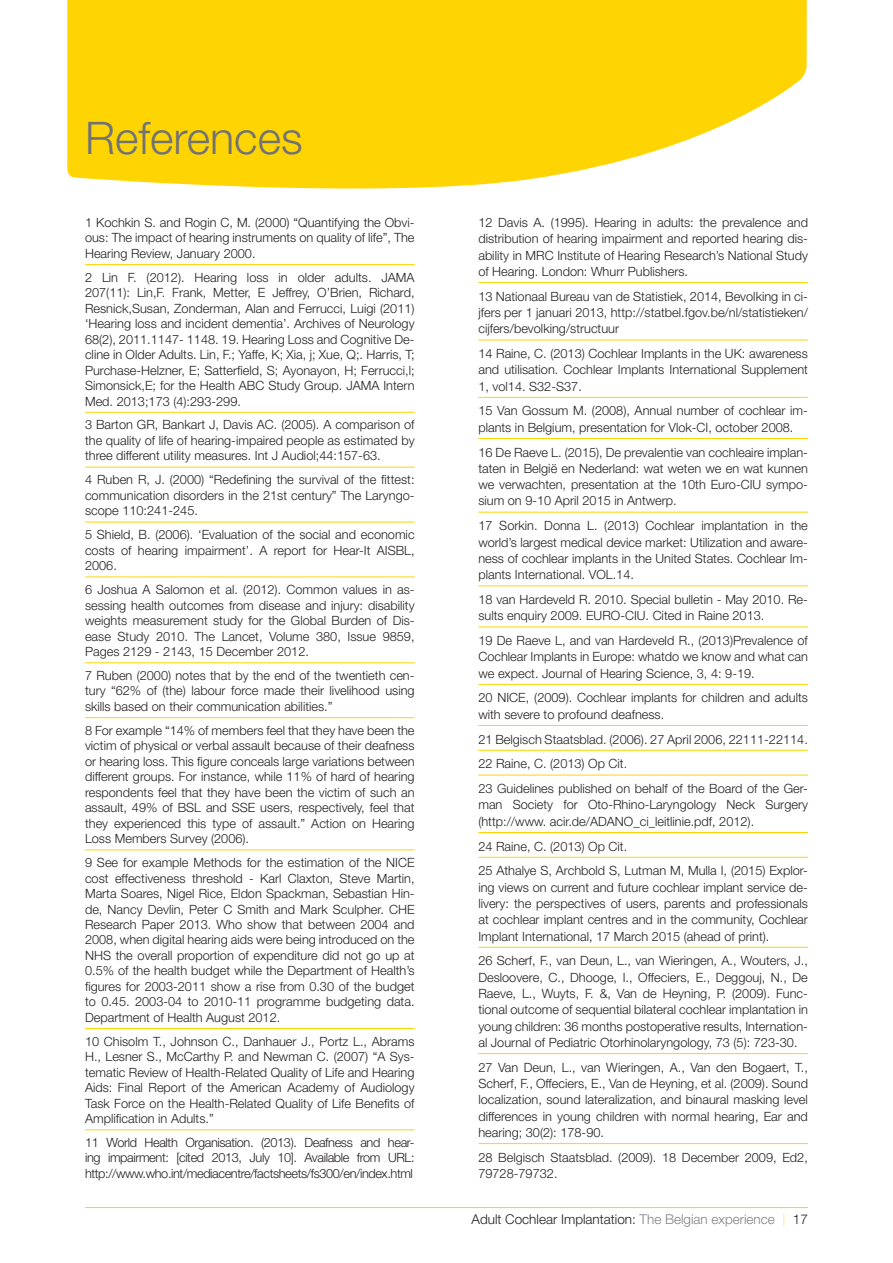
<style>
.page{position:relative;width:893px;height:1263px;background:#fff}
.page>*{position:absolute;margin:0;border:0;box-sizing:border-box;transform-origin:0 0}
.Platte_tekst{font:300 45px "Helvetica Neue";color:#717275}
.t1{font:300 13.5px "Helvetica Neue";color:#231f20}
.Platte_tekst-2{font:300 12.75px/15.5px "Helvetica Neue";color:#231f20;text-align:justify}
.s1{color:#808285}
.s2{color:#ffe480}
</style>
<div class="page">
<hr style="left:85px;top:1207px;width:723px;height:1px;background:#fed503">
<svg style="left:67px;top:0;width:740px;height:189px;background:#fed91e"></svg>
<hr style="left:85px;top:264px;width:330px;height:1px;background:#fed503">
<hr style="left:85px;top:412px;width:330px;height:1px;background:#fed503">
<hr style="left:85px;top:467px;width:330px;height:1px;background:#fed503">
<hr style="left:85px;top:522px;width:330px;height:1px;background:#fed503">
<hr style="left:85px;top:577px;width:330px;height:1px;background:#fed503">
<hr style="left:85px;top:662px;width:330px;height:1px;background:#fed503">
<hr style="left:85px;top:717px;width:330px;height:1px;background:#fed503">
<hr style="left:85px;top:849px;width:330px;height:1px;background:#fed503">
<hr style="left:85px;top:1028px;width:330px;height:1px;background:#fed503">
<hr style="left:85px;top:1129px;width:330px;height:1px;background:#fed503">
<hr style="left:478px;top:282px;width:330px;height:1px;background:#fed503">
<hr style="left:478px;top:340px;width:330px;height:1px;background:#fed503">
<hr style="left:478px;top:397px;width:330px;height:1px;background:#fed503">
<hr style="left:478px;top:438px;width:330px;height:1px;background:#fed503">
<hr style="left:478px;top:512px;width:330px;height:1px;background:#fed503">
<hr style="left:478px;top:585px;width:330px;height:1px;background:#fed503">
<hr style="left:478px;top:627px;width:330px;height:1px;background:#fed503">
<hr style="left:478px;top:684px;width:330px;height:1px;background:#fed503">
<hr style="left:478px;top:725px;width:330px;height:1px;background:#fed503">
<hr style="left:478px;top:750px;width:330px;height:1px;background:#fed503">
<hr style="left:478px;top:775px;width:330px;height:1px;background:#fed503">
<hr style="left:478px;top:832px;width:330px;height:1px;background:#fed503">
<hr style="left:478px;top:857px;width:330px;height:1px;background:#fed503">
<hr style="left:478px;top:947px;width:330px;height:1px;background:#fed503">
<hr style="left:478px;top:1053px;width:330px;height:1px;background:#fed503">
<hr style="left:478px;top:1143px;width:330px;height:1px;background:#fed503">
<p class="Platte_tekst" style="left:85px;top:111px;width:219px">References</p>
<p class="Platte_tekst-2" style="left:85px;top:214px;width:331px">1 Kochkin S. and Rogin C, M. (2000) “Quantifying the Obvi&shy;ous: The impact of hearing instruments on quality of life”, The Hearing Review, January 2000.</p>
<p class="Platte_tekst-2" style="left:85px;top:269px;width:331px">2 Lin F. (2012). Hearing loss in older adults. JAMA 207(11): Lin,F. Frank, Metter, E Jeffrey, O’Brien, Richard, Resnick,Susan, Zonderman, Alan and Ferrucci, Luigi (2011) ‘Hearing loss and incident dementia’. Archives of Neurology 68(2), 2011.1147- 1148. 19. Hearing Loss and Cognitive De&shy;cline in Older Adults. Lin, F.; Yaffe, K; Xia, j; Xue, Q;. Harris, T; Purchase-Helzner, E; Satterfield, S; Ayonayon, H; Ferrucci,l; Simonsick,E; for the Health ABC Study Group. JAMA Intern Med. 2013;173 (4):293-299.</p>
<p class="Platte_tekst-2" style="left:85px;top:417px;width:331px">3 Barton GR, Bankart J, Davis AC. (2005). A comparison of the quality of life of hearing-impaired people as estimated by three different utility measures. Int J Audiol;44:157-63.</p>
<p class="Platte_tekst-2" style="left:85px;top:472px;width:331px">4 Ruben R, J. (2000) “Redefining the survival of the fittest: communication disorders in the 21st century” The Laryngo&shy;scope 110:241-245.</p>
<p class="Platte_tekst-2" style="left:85px;top:527px;width:331px">5 Shield, B. (2006). ‘Evaluation of the social and economic costs of hearing impairment’. A report for Hear-It AISBL, 2006.</p>
<p class="Platte_tekst-2" style="left:85px;top:582px;width:331px">6 Joshua A Salomon et al. (2012). Common values in as&shy;sessing health outcomes from disease and injury: disability weights measurement study for the Global Burden of Dis&shy;ease Study 2010. The Lancet, Volume 380, Issue 9859, Pages 2129 - 2143, 15 December 2012.</p>
<p class="Platte_tekst-2" style="left:85px;top:667px;width:331px">7 Ruben (2000) notes that by the end of the twentieth cen&shy;tury “62% of (the) labour force made their livelihood using skills based on their communication abilities.”</p>
<p class="Platte_tekst-2" style="left:85px;top:722px;width:331px">8 For example “14% of members feel that they have been the victim of physical or verbal assault because of their deafness or hearing loss. This figure conceals large variations between different groups. For instance, while 11% of hard of hearing respondents feel that they have been the victim of such an assault, 49% of BSL and SSE users, respectively, feel that they experienced this type of assault.” Action on Hearing Loss Members Survey (2006).</p>
<p class="Platte_tekst-2" style="left:85px;top:854px;width:331px">9 See for example Methods for the estimation of the NICE cost effectiveness threshold - Karl Claxton, Steve Martin, Marta Soares, Nigel Rice, Eldon Spackman, Sebastian Hin&shy;de, Nancy Devlin, Peter C Smith and Mark Sculpher. CHE Research Paper 2013. Who show that between 2004 and 2008, when digital hearing aids were being introduced on the NHS the overall proportion of expenditure did not go up at 0.5% of the health budget while the Department of Health’s figures for 2003-2011 show a rise from 0.30 of the budget to 0.45. 2003-04 to 2010-11 programme budgeting data.<br>Department of Health August 2012.</p>
<p class="Platte_tekst-2" style="left:85px;top:1033px;width:331px">10 Chisolm T., Johnson C., Danhauer J., Portz L., Abrams H., Lesner S., McCarthy P. and Newman C. (2007) “A Sys&shy;tematic Review of Health-Related Quality of Life and Hearing Aids: Final Report of the American Academy of Audiology Task Force on the Health-Related Quality of Life Benefits of Amplification in Adults.”</p>
<p class="Platte_tekst-2" style="left:85px;top:1134px;width:331px">11 World Health Organisation. (2013). Deafness and hear&shy;ing impairment: [cited 2013, July 10]. Available from URL: http://www.who.int/mediacentre/factsheets/fs300/en/index.html</p>
<p class="Platte_tekst-2" style="left:478px;top:214px;width:331px;line-height:16.4px">12 Davis A. (1995). Hearing in adults: the prevalence and distribution of hearing impairment and reported hearing dis&shy;ability in MRC Institute of Hearing Research’s National Study of Hearing. London: Whurr Publishers.</p>
<p class="Platte_tekst-2" style="left:478px;top:288px;width:331px;line-height:16.4px">13 Nationaal Bureau van de Statistiek, 2014, Bevolking in ci&shy;jfers per 1 januari 2013, http://statbel.fgov.be/nl/statistieken/ cijfers/bevolking/structuur</p>
<p class="Platte_tekst-2" style="left:478px;top:345px;width:331px;line-height:16.4px">14 Raine, C. (2013) Cochlear Implants in the UK: awareness and utilisation. Cochlear Implants International Supplement 1, vol14. S32-S37.</p>
<p class="Platte_tekst-2" style="left:478px;top:402px;width:331px;line-height:16.4px">15 Van Gossum M. (2008), Annual number of cochlear im&shy;plants in Belgium, presentation for Vlok-CI, october 2008.</p>
<p class="Platte_tekst-2" style="left:478px;top:443px;width:331px;line-height:16.4px">16 De Raeve L. (2015), De prevalentie van cochleaire implan&shy;taten in België en Nederland: wat weten we en wat kunnen we verwachten, presentation at the 10th Euro-CIU sympo&shy;sium on 9-10 April 2015 in Antwerp.</p>
<p class="Platte_tekst-2" style="left:478px;top:517px;width:331px;line-height:16.4px">17 Sorkin. Donna L. (2013) Cochlear implantation in the world’s largest medical device market: Utilization and aware&shy;ness of cochlear implants in the United States. Cochlear Im&shy;plants International. VOL.14.</p>
<p class="Platte_tekst-2" style="left:478px;top:591px;width:331px;line-height:16.4px">18 van Hardeveld R. 2010. Special bulletin - May 2010. Re&shy;sults enquiry 2009. EURO-CIU. Cited in Raine 2013.</p>
<p class="Platte_tekst-2" style="left:478px;top:632px;width:331px;line-height:16.4px">19 De Raeve L, and van Hardeveld R., (2013)Prevalence of Cochlear Implants in Europe: whatdo we know and what can we expect. Journal of Hearing Science, 3, 4: 9-19.</p>
<p class="Platte_tekst-2" style="left:478px;top:689px;width:331px;line-height:16.4px">20 NICE, (2009). Cochlear implants for children and adults with severe to profound deafness.</p>
<p class="Platte_tekst-2" style="left:478px;top:731px;width:331px">21 Belgisch Staatsblad. (2006). 27 April 2006, 22111-22114.</p>
<p class="Platte_tekst-2" style="left:478px;top:756px;width:150px">22 Raine, C. (2013) Op Cit.</p>
<p class="Platte_tekst-2" style="left:478px;top:780px;width:331px;line-height:16.4px">23 Guidelines published on behalf of the Board of the Ger&shy;man Society for Oto-Rhino-Laryngology Neck Surgery (http://www. acir.de/ADANO_ci_leitlinie.pdf, 2012).</p>
<p class="Platte_tekst-2" style="left:478px;top:838px;width:150px">24 Raine, C. (2013) Op Cit.</p>
<p class="Platte_tekst-2" style="left:478px;top:862px;width:331px;line-height:16.4px">25 Athalye S, Archbold S, Lutman M, Mulla I, (2015) Explor&shy;ing views on current and future cochlear implant service de&shy;livery: the perspectives of users, parents and professionals at cochlear implant centres and in the community, Cochlear Implant International, 17 March 2015 (ahead of print).</p>
<p class="Platte_tekst-2" style="left:478px;top:952px;width:331px;line-height:16.4px">26 Scherf, F., van Deun, L., van Wieringen, A., Wouters, J., Desloovere, C., Dhooge, I., Offeciers, E., Deggouj, N., De Raeve, L., Wuyts, F. &amp;, Van de Heyning, P. (2009). Func&shy;tional outcome of sequential bilateral cochlear implantation in young children: 36 months postoperative results, Internation&shy;al Journal of Pediatric Otorhinolaryngology, 73 (5): 723-30.</p>
<p class="Platte_tekst-2" style="left:478px;top:1059px;width:331px;line-height:16.4px">27 Van Deun, L., van Wieringen, A., Van den Bogaert, T., Scherf, F., Offeciers, E., Van de Heyning, et al. (2009). Sound localization, sound lateralization, and binaural masking level differences in young children with normal hearing, Ear and hearing; 30(2): 178-90.</p>
<p class="Platte_tekst-2" style="left:478px;top:1149px;width:331px;line-height:16.4px">28 Belgisch Staatsblad. (2009). 18 December 2009, Ed2,<br>79728-79732.</p>
<p class="t1" style="left:472px;top:1211px;width:338px">Adult Cochlear Implantation: <span class="s1">The Belgian experience</span> <span class="s2">|</span> 17</p>
</div>
